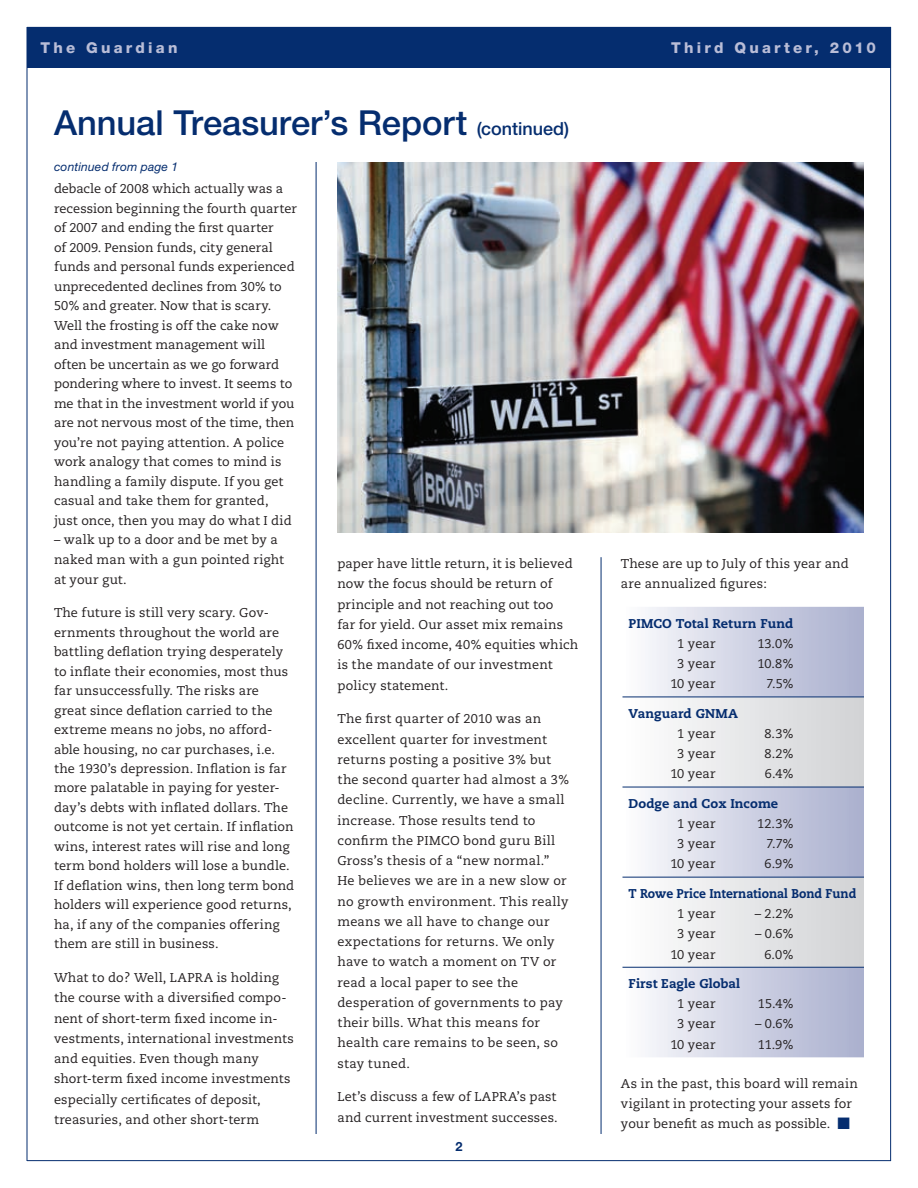
<style>
.page{position:relative;width:918px;height:1188px;background:#fff}
.page>*{position:absolute;margin:0;border:0;box-sizing:border-box;transform-origin:0 0}
.t1{font:500 34.5px "Helvetica Neue";color:#052d6f}
.t2{font:800 15px "Helvetica Neue";letter-spacing:.215em;color:#b9bdd7}
.t3{font:12.75px/19.5px "Caecilia";letter-spacing:.01em;color:#231f20}
.t4{font:800 12.75px "Caecilia";letter-spacing:.005em;color:#052d6f}
.t5{font:800 12.75px "Caecilia";letter-spacing:.005em;color:#052d6f;scale:.94 1}
.t6{font:700 12.75px "Helvetica Neue";color:#052d6f}
.t7{font:italic 12px "Helvetica Neue";letter-spacing:.015em;color:#052d6f}
.s1{font-size:18px}
.s2{color:#052d6f}
</style>
<div class="page">
<hr style="left:27px;top:27px;width:1px;height:1134px;background:#052d6f">
<hr style="left:27px;top:1160px;width:864px;height:1px;background:#052d6f">
<hr style="left:601px;top:557px;width:1px;height:577px;background:#052d6f">
<hr style="left:316px;top:162px;width:1px;height:972px;background:#052d6f">
<div style="left:27px;top:27px;width:864px;height:41px;background:#052d6f"></div>
<hr style="left:890px;top:27px;width:1px;height:1134px;background:#052d6f">
<img style="left:338px;top:162px;width:526px;height:370px">
<svg style="left:622px;top:607px;width:242px;height:450px"></svg>
<svg style="left:622px;top:698px;width:242px;height:269px"></svg>
<hr style="left:622px;top:697px;width:242px;height:1px;background:#052d6f">
<hr style="left:622px;top:787px;width:242px;height:1px;background:#052d6f">
<hr style="left:622px;top:877px;width:242px;height:1px;background:#052d6f">
<hr style="left:622px;top:967px;width:242px;height:1px;background:#052d6f">
<p class="t2" style="left:40px;top:39px;width:139px">The Guardian</p>
<p class="t2" style="left:671px;top:39px;width:206px">Third Quarter, 2010</p>
<h1 class="t1" style="left:54px;top:102px;width:517px">Annual Treasurer’s Report <span class="s1">(continued)</span></h1>
<p class="t7" style="left:54px;top:160px;width:126px">continued from page 1</p>
<p class="t3" style="left:54px;top:179px;width:244px">debacle of 2008 which actually was a recession beginning the fourth quarter of 2007 and ending the first quarter<br>of 2009. Pension funds, city general funds and personal funds experienced unprecedented declines from 30% to 50% and greater. Now that is scary.<br>Well the frosting is off the cake now and investment management will often be uncertain as we go forward pondering where to invest. It seems to me that in the investment world if you are not nervous most of the time, then you’re not paying attention. A police work analogy that comes to mind is handling a family dispute. If you get casual and take them for granted,<br>just once, then you may do what I did</p>
<p class="t3" style="left:54px;top:530px;width:232px">– walk up to a door and be met by a naked man with a gun pointed right at your gut.</p>
<p class="t3" style="left:54px;top:603px;width:242px">The future is still very scary. Gov&shy;ernments throughout the world are battling deflation trying desperately to inflate their economies, most thus far unsuccessfully. The risks are great since deflation carried to the extreme means no jobs, no afford&shy;able housing, no car purchases, i.e. the 1930’s depression. Inflation is far more palatable in paying for yester&shy;day’s debts with inflated dollars. The outcome is not yet certain. If inflation wins, interest rates will rise and long term bond holders will lose a bundle.<br>If deflation wins, then long term bond holders will experience good returns, ha, if any of the companies offering them are still in business.</p>
<p class="t3" style="left:54px;top:968px;width:241px;line-height:20.2px">What to do? Well, LAPRA is holding the course with a diversified compo&shy;nent of short-term fixed income in&shy;vestments, international investments and equities. Even though many short-term fixed income investments especially certificates of deposit, treasuries, and other short-term</p>
<p class="t3" style="left:337px;top:554px;width:242px;line-height:20.2px">paper have little return, it is believed now the focus should be return of principle and not reaching out too<br>far for yield. Our asset mix remains<br>60% fixed income, 40% equities which is the mandate of our investment policy statement.</p>
<p class="t3" style="left:337px;top:709px;width:233px;line-height:20.2px">The first quarter of 2010 was an excellent quarter for investment returns posting a positive 3% but the second quarter had almost a 3% decline. Currently, we have a small increase. Those results tend to confirm the PIMCO bond guru Bill<br>Gross’s thesis of a “new normal.”<br>He believes we are in a new slow or no growth environment. This really means we all have to change our expectations for returns. We only have to watch a moment on TV or read a local paper to see the desperation of governments to pay their bills. What this means for health care remains to be seen, so stay tuned.</p>
<p class="t3" style="left:337px;top:1087px;width:222px;line-height:20.2px">Let’s discuss a few of LAPRA’s past and current investment successes.</p>
<p class="t6" style="left:455px;top:1139px;width:9px">2</p>
<p class="t3" style="left:621px;top:554px;width:229px;line-height:20.2px">These are up to July of this year and are annualized figures:</p>
<p class="t4" style="left:628px;top:615px;width:167px">PIMCO Total Return Fund</p>
<p class="t3" style="left:677px;top:634px;width:40px">1 year</p>
<p class="t3" style="left:757px;top:634px;width:38px">13.0%</p>
<p class="t3" style="left:677px;top:654px;width:40px">3 year</p>
<p class="t3" style="left:758px;top:654px;width:37px">10.8%</p>
<p class="t3" style="left:670px;top:674px;width:47px">10 year</p>
<p class="t3" style="left:766px;top:674px;width:29px">7.5%</p>
<p class="t4" style="left:628px;top:705px;width:111px">Vanguard GNMA</p>
<p class="t3" style="left:677px;top:724px;width:40px">1 year</p>
<p class="t3" style="left:764px;top:724px;width:31px">8.3%</p>
<p class="t3" style="left:677px;top:744px;width:40px">3 year</p>
<p class="t3" style="left:764px;top:744px;width:31px">8.2%</p>
<p class="t3" style="left:670px;top:764px;width:47px">10 year</p>
<p class="t3" style="left:765px;top:764px;width:30px">6.4%</p>
<p class="t4" style="left:628px;top:795px;width:151px">Dodge and Cox Income</p>
<p class="t3" style="left:677px;top:814px;width:40px">1 year</p>
<p class="t3" style="left:757px;top:814px;width:38px">12.3%</p>
<p class="t3" style="left:677px;top:834px;width:40px">3 year</p>
<p class="t3" style="left:767px;top:834px;width:28px">7.7%</p>
<p class="t3" style="left:670px;top:855px;width:47px">10 year</p>
<p class="t3" style="left:765px;top:855px;width:30px">6.9%</p>
<p class="t5" style="left:628px;top:885px;width:244px">T Rowe Price International Bond Fund</p>
<p class="t3" style="left:677px;top:904px;width:40px">1 year</p>
<p class="t3" style="left:755px;top:904px;width:40px">– 2.2%</p>
<p class="t3" style="left:677px;top:924px;width:40px">3 year</p>
<p class="t3" style="left:755px;top:924px;width:40px">– 0.6%</p>
<p class="t3" style="left:670px;top:945px;width:47px">10 year</p>
<p class="t3" style="left:764px;top:945px;width:31px">6.0%</p>
<p class="t4" style="left:628px;top:976px;width:113px">First Eagle Global</p>
<p class="t3" style="left:677px;top:994px;width:40px">1 year</p>
<p class="t3" style="left:758px;top:994px;width:37px">15.4%</p>
<p class="t3" style="left:677px;top:1015px;width:40px">3 year</p>
<p class="t3" style="left:755px;top:1015px;width:40px">– 0.6%</p>
<p class="t3" style="left:670px;top:1035px;width:47px">10 year</p>
<p class="t3" style="left:758px;top:1035px;width:37px">11.9%</p>
<p class="t3" style="left:621px;top:1074px;width:239px;line-height:20.2px">As in the past, this board will remain vigilant in protecting your assets for your benefit as much as possible. <span class="s2">■</span></p>
</div>
